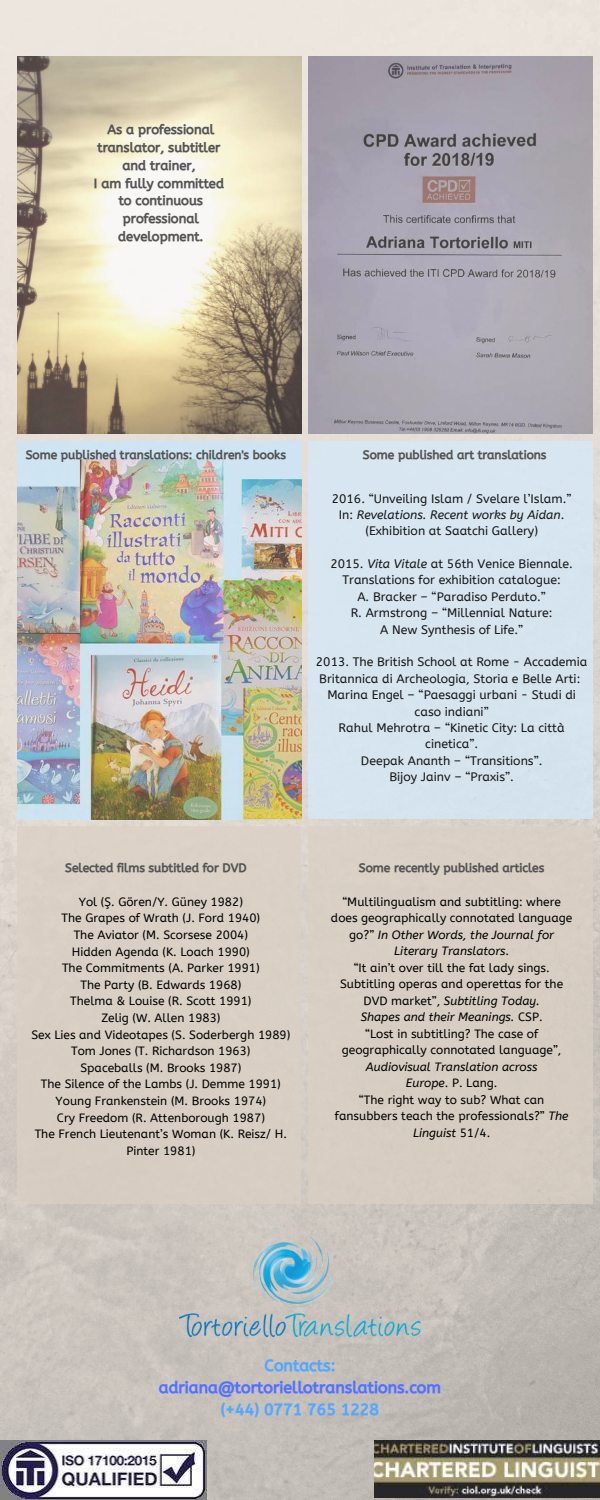
<style>
.page{position:relative;width:600px;height:1500px;background:#fff}
.page>*{position:absolute;margin:0;border:0;box-sizing:border-box;transform-origin:0 0}
.t1{font:16px "CA Generated";color:#5271ff}
.t2{font:16px "CA Generated";color:#52a7ff}
.t3{font:13px/17.8px "CA Generated";color:#545454;text-align:center}
.t4{font:12.3px/16.4px "A Bee Zee";color:#161616;text-align:center}
.t5{font:12px/16.6px "A Bee Zee";color:#000;text-align:center}
.t6{font:12px "CA Generated";color:#545454}
.s1{font-style:italic}
.s2{font-family:"Noto Sans"}
</style>
<div class="page">
<img style="left:0;top:0;width:600px;height:1500px">
<img style="left:18px;top:56px;width:283px;height:378px">
<img style="left:309px;top:56px;width:284px;height:378px">
<img style="left:18px;top:441px;width:283px;height:378px">
<div style="left:309px;top:441px;width:284px;height:378px;background:#d6e5ef"></div>
<div style="left:18px;top:827px;width:283px;height:377px;background:#dbd0c3"></div>
<div style="left:309px;top:827px;width:284px;height:377px;background:#dbd0c3"></div>
<img style="left:0;top:1440px;width:206px;height:60px">
<img style="left:374px;top:1440px;width:226px;height:58px">
<img style="left:180px;top:1228px;width:240px;height:109px">
<p class="t3" style="left:94px;top:121px;width:132px">As a professional translator, subtitler and trainer,<br>I am fully committed to continuous professional development.</p>
<p class="t6" style="left:26px;top:448px;width:262px">Some published translations: children's books</p>
<p class="t6" style="left:363px;top:448px;width:185px">Some published art translations</p>
<p class="t4" style="left:332px;top:490px;width:241px">2016. “Unveiling Islam / Svelare l’Islam.”<br>In: <span class="s1">Revelations. Recent works by Aidan</span>. (Exhibition at Saatchi Gallery)</p>
<p class="t4" style="left:331px;top:556px;width:244px">2015. <span class="s1">Vita Vitale</span> at 56th Venice Biennale.<br>Translations for exhibition catalogue:<br>A. Bracker – “Paradiso Perduto.”<br>R. Armstrong – “Millennial Nature:<br>A New Synthesis of Life.”</p>
<p class="t4" style="left:316px;top:654px;width:273px">2013. The British School at Rome - Accademia<br>Britannica di Archeologia, Storia e Belle Arti:<br>Marina Engel – “Paesaggi urbani - Studi di caso indiani”<br>Rahul Mehrotra – “Kinetic City: La città cinetica”.<br>Deepak Ananth – “Transitions”.<br>Bijoy Jainv – “Praxis”.</p>
<p class="t6" style="left:65px;top:861px;width:183px">Selected films subtitled for DVD</p>
<p class="t5" style="left:31px;top:894px;width:260px">Yol (<span class="s2">Ş</span>. Gören/Y. Güney 1982)<br>The Grapes of Wrath (J. Ford 1940)<br>The Aviator (M. Scorsese 2004)<br>Hidden Agenda (K. Loach 1990)<br>The Commitments (A. Parker 1991)<br>The Party (B. Edwards 1968)<br>Thelma &amp; Louise (R. Scott 1991)<br>Zelig (W. Allen 1983)<br>Sex Lies and Videotapes (S. Soderbergh 1989)<br>Tom Jones (T. Richardson 1963)<br>Spaceballs (M. Brooks 1987)<br>The Silence of the Lambs (J. Demme 1991)<br>Young Frankenstein (M. Brooks 1974)<br>Cry Freedom (R. Attenborough 1987)<br>The French Lieutenant’s Woman (K. Reisz/ H.<br>Pinter 1981)</p>
<p class="t6" style="left:359px;top:861px;width:187px">Some recently published articles</p>
<p class="t5" style="left:331px;top:894px;width:243px">“Multilingualism and subtitling: where does geographically connotated language go?” <span class="s1">In Other Words, the Journal for Literary Translators</span>.<br>“It ain’t over till the fat lady sings.<br>Subtitling operas and operettas for the DVD market”, <span class="s1">Subtitling Today.<br>Shapes and their Meanings.</span> CSP.<br>“Lost in subtitling? The case of geographically connotated language”,</p>
<p class="t5" style="left:335px;top:1059px;width:235px"><span class="s1">Audiovisual Translation across<br>Europe</span>. P. Lang.<br>“The right way to sub? What can fansubbers teach the professionals?” <span class="s1">The<br>Linguist</span> 51/4.</p>
<h1 class="t2" style="left:265px;top:1356px;width:72px">Contacts:</h1>
<h1 class="t1" style="left:159px;top:1378px;width:284px">adriana@tortoriellotranslations.com</h1>
<h1 class="t2" style="left:221px;top:1400px;width:160px">(+44) 0771 765 1228</h1>
</div>
